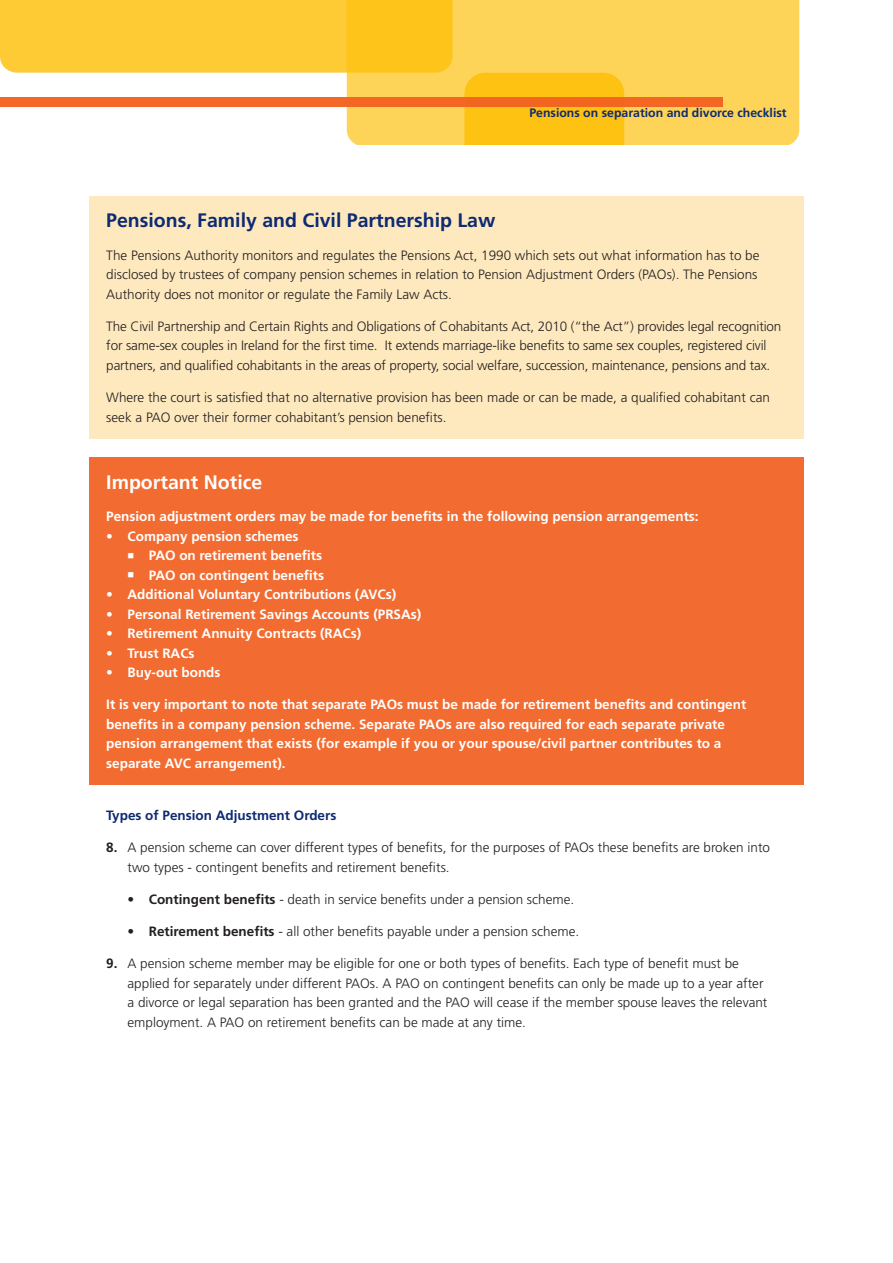
<style>
.page{position:relative;width:893px;height:1263px;background:#fff}
.page>*{position:absolute;margin:0;border:0;box-sizing:border-box;transform-origin:0 0}
.subheadings{font:700 19.5px "Frutiger";color:#0e2a72}
.subheadings-2{font:700 19.5px "Frutiger";color:#fff}
.body_text{font:300 13.5px/19.5px "Frutiger";color:#231f20}
.body_text_indent{font:300 13.5px/19.5px "Frutiger";color:#231f20}
.body_text-2{font:700 13.5px/19.5px "Frutiger";color:#fff}
.body_text_indent-2{font:700 13.5px "Frutiger";color:#0e2a72}
.t1{font:700 12.3px "Frutiger";color:#0e2a72}
.s1{font-weight:700}
</style>
<div class="page">
<div style="left:0;top:0;width:347px;height:73px;background:#fecb34"></div>
<svg style="left:347px;top:0;width:452px;height:145px;background:#fdd14e"></svg>
<div style="left:464px;top:73px;width:160px;height:72px;background:#fec213"></div>
<div style="left:0;top:97px;width:722px;height:9px;background:#f36421"></div>
<div style="left:89px;top:196px;width:715px;height:242px;background:#fee9bf"></div>
<div style="left:89px;top:457px;width:715px;height:328px;background:#f26c31"></div>
<p class="t1" style="left:529px;top:106px;width:259px">Pensions on separation and divorce checklist</p>
<p class="subheadings" style="left:106px;top:209px;width:391px">Pensions, Family and Civil Partnership Law</p>
<p class="body_text" style="left:106px;top:245px;width:655px">The Pensions Authority monitors and regulates the Pensions Act, 1990 which sets out what information has to be disclosed by trustees of company pension schemes in relation to Pension Adjustment Orders (PAOs). The Pensions<br>Authority does not monitor or regulate the Family Law Acts.</p>
<p class="body_text" style="left:106px;top:317px;width:677px">The Civil Partnership and Certain Rights and Obligations of Cohabitants Act, 2010 (“the Act”) provides legal recognition for same-sex couples in Ireland for the first time. It extends marriage-like benefits to same sex couples, registered civil partners, and qualified cohabitants in the areas of property, social welfare, succession, maintenance, pensions and tax.</p>
<p class="body_text" style="left:106px;top:388px;width:665px">Where the court is satisfied that no alternative provision has been made or can be made, a qualified cohabitant can seek a PAO over their former cohabitant’s pension benefits.</p>
<p class="subheadings-2" style="left:106px;top:471px;width:158px">Important Notice</p>
<p class="body_text-2" style="left:106px;top:507px;width:594px">Pension adjustment orders may be made for benefits in the following pension arrangements:</p>
<p class="body_text-2" style="left:106px;top:526px;width:194px">• Company pension schemes</p>
<p class="body_text-2" style="left:128px;top:546px;width:196px">■ PAO on retirement benefits</p>
<p class="body_text-2" style="left:128px;top:565px;width:198px">■ PAO on contingent benefits</p>
<p class="body_text-2" style="left:106px;top:585px;width:291px">• Additional Voluntary Contributions (AVCs)</p>
<p class="body_text-2" style="left:106px;top:604px;width:317px">• Personal Retirement Savings Accounts (PRSAs)</p>
<p class="body_text-2" style="left:106px;top:624px;width:257px">• Retirement Annuity Contracts (RACs)</p>
<p class="body_text-2" style="left:106px;top:643px;width:90px">• Trust RACs</p>
<p class="body_text-2" style="left:106px;top:663px;width:116px">• Buy-out bonds</p>
<p class="body_text-2" style="left:106px;top:695px;width:641px">It is very important to note that separate PAOs must be made for retirement benefits and contingent benefits in a company pension scheme. Separate PAOs are also required for each separate private pension arrangement that exists (for example if you or your spouse/civil partner contributes to a separate AVC arrangement).</p>
<p class="body_text_indent-2" style="left:106px;top:807px;width:232px">Types of Pension Adjustment Orders</p>
<p class="body_text_indent" style="left:128px;top:838px;width:644px;text-indent:-21px"><span class="s1">8.</span> A pension scheme can cover different types of benefits, for the purposes of PAOs these benefits are broken into two types - contingent benefits and retirement benefits.</p>
<p class="body_text_indent" style="left:128px;top:889px;width:448px">• <span class="s1">Contingent benefits</span> - death in service benefits under a pension scheme.</p>
<p class="body_text_indent" style="left:128px;top:922px;width:453px">• <span class="s1">Retirement benefits</span> - all other benefits payable under a pension scheme.</p>
<p class="body_text_indent" style="left:128px;top:954px;width:641px;text-indent:-21px"><span class="s1">9.</span> A pension scheme member may be eligible for one or both types of benefits. Each type of benefit must be applied for separately under different PAOs. A PAO on contingent benefits can only be made up to a year after a divorce or legal separation has been granted and the PAO will cease if the member spouse leaves the relevant employment. A PAO on retirement benefits can be made at any time.</p>
</div>
